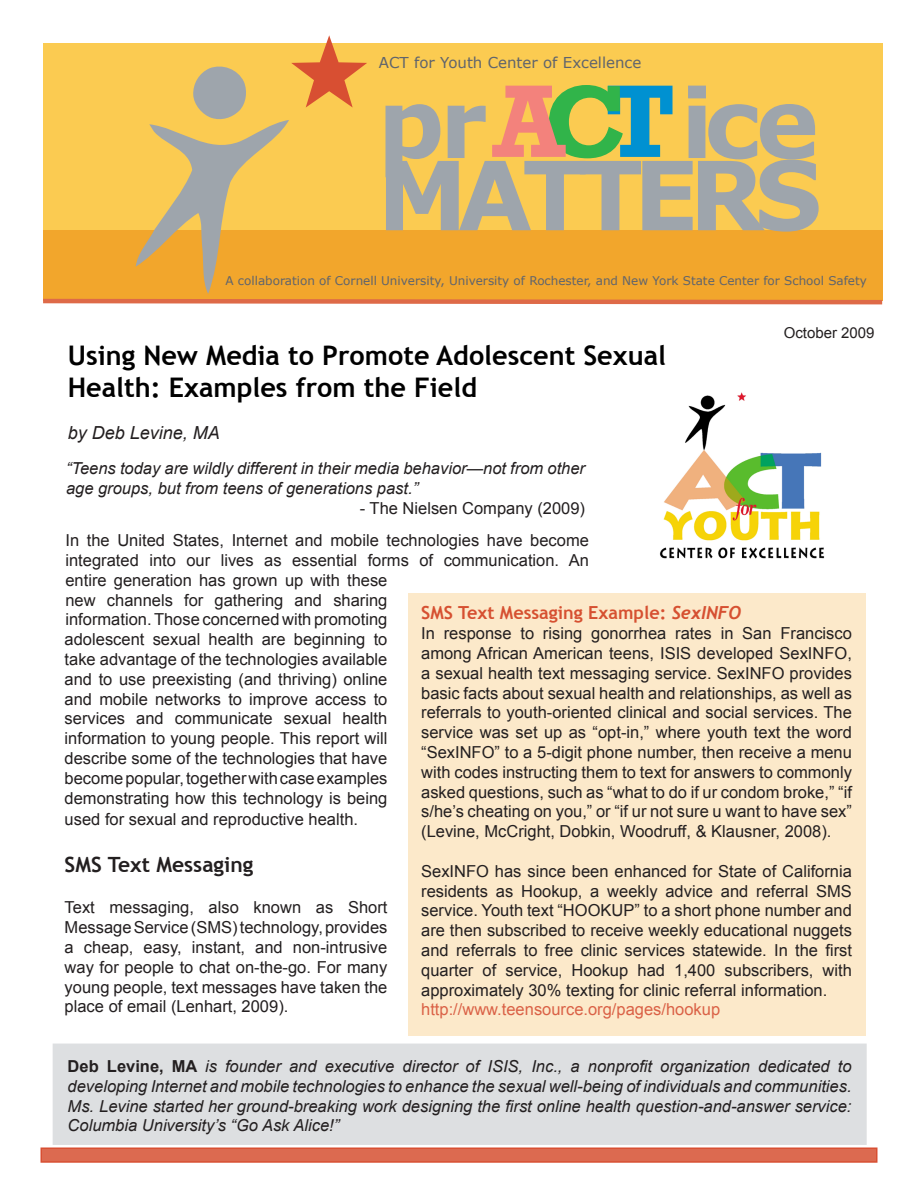
<style>
.page{position:relative;width:918px;height:1188px;background:#fff}
.page>*{position:absolute;margin:0;border:0;box-sizing:border-box;transform-origin:0 0}
.t1{font:700 27px/32.4px "Trebuchet MS";color:#000}
.t2{font:700 21px "Trebuchet MS";color:#231f20}
.t3{font:700 18px "Trebuchet MS";color:#d65031}
.t4{font:italic 18px "Arial";color:#231f20}
.t5{font:16.5px/19.8px "Arial";color:#231f20;text-align:justify}
.basic__smaller_font{font:italic 16.5px/19.8px "Arial";color:#231f20;text-align:justify}
.t6{font:16.5px "Arial";color:#da6146}
.t7{font:15px "Verdana";color:#5f646d}
.t8{font:15px "Arial";color:#231f20}
.t9{font:12px "Verdana";color:#5f646d}
.s1{font-family:"Trebuchet";font-style:italic}
.s2{font-weight:700;font-style:normal}
</style>
<div class="page">
<div style="left:40px;top:1148px;width:838px;height:15px;background:#dc6a50;border:2px solid #d84f32"></div>
<img style="left:659px;top:392px;width:166px;height:167px">
<svg style="left:43px;top:35px;width:840px;height:270px;background:#e3b85f"></svg>
<div style="left:53px;top:1044px;width:814px;height:101px;background:#dddfe1"></div>
<div style="left:408px;top:593px;width:458px;height:442px;background:#fce9ca"></div>
<p class="t7" style="left:379px;top:53px;width:264px">ACT for Youth Center of Excellence</p>
<p class="t9" style="left:226px;top:273px;width:643px">A collaboration of Cornell University, University of Rochester, and New York State Center for School Safety</p>
<p class="t1" style="left:68px;top:339px;width:600px">Using New Media to Promote Adolescent Sexual<br>Health: Examples from the Field</p>
<p class="t4" style="left:68px;top:421px;width:154px">by Deb Levine, MA</p>
<p class="basic__smaller_font" style="left:66px;top:459px;width:521px">“Teens today are wildly different in their media behavior—not from other age groups, but from teens of generations past.”</p>
<p class="t5" style="left:360px;top:498px;width:227px">- The Nielsen Company (2009)</p>
<p class="t8" style="left:784px;top:323px;width:92px">October 2009</p>
<p class="t5" style="left:65px;top:531px;width:526px;text-align:left">In the United States, Internet and mobile technologies have become integrated into our lives as essential forms of communication. An entire generation has grown up with these<br>new channels for gathering and sharing<br>information. Those concerned with promoting<br>adolescent sexual health are beginning to<br>take advantage of the technologies available<br>and to use preexisting (and thriving) online<br>and mobile networks to improve access to<br>services and communicate sexual health<br>information to young people. This report will<br>describe some of the technologies that have<br>become popular, together with case examples<br>demonstrating how this technology is being</p>
<p class="t5" style="left:65px;top:810px;width:295px">used for sexual and reproductive health.</p>
<p class="t2" style="left:65px;top:851px;width:190px">SMS Text Messaging</p>
<p class="t5" style="left:65px;top:898px;width:324px">Text messaging, also known as Short Message Service (SMS) technology, provides a cheap, easy, instant, and non-intrusive way for people to chat on-the-go. For many young people, text messages have taken the place of email (Lenhart, 2009).</p>
<p class="t3" style="left:421px;top:602px;width:321px">SMS Text Messaging Example: <span class="s1">SexINFO</span></p>
<p class="t5" style="left:421px;top:624px;width:432px">In response to rising gonorrhea rates in San Francisco among African American teens, ISIS developed SexINFO, a sexual health text messaging service. SexINFO provides basic facts about sexual health and relationships, as well as referrals to youth-oriented clinical and social services. The service was set up as “opt-in,” where youth text the word “SexINFO” to a 5-digit phone number, then receive a menu with codes instructing them to text for answers to commonly asked questions, such as “what to do if ur condom broke,” “if s/he’s cheating on you,” or “if ur not sure u want to have sex” (Levine, McCright, Dobkin, Woodruff, &amp; Klausner, 2008).</p>
<p class="t5" style="left:421px;top:861px;width:432px">SexINFO has since been enhanced for State of California residents as Hookup, a weekly advice and referral SMS service. Youth text “HOOKUP” to a short phone number and are then subscribed to receive weekly educational nuggets and referrals to free clinic services statewide. In the first quarter of service, Hookup had 1,400 subscribers, with approximately 30% texting for clinic referral information.</p>
<p class="t6" style="left:421px;top:999px;width:300px">http://www.teensource.org/pages/hookup</p>
<p class="basic__smaller_font" style="left:68px;top:1057px;width:785px"><span class="s2">Deb Levine, MA</span> is founder and executive director of ISIS, Inc., a nonprofit organization dedicated to developing Internet and mobile technologies to enhance the sexual well-being of individuals and communities.<br>Ms. Levine started her ground-breaking work designing the first online health question-and-answer service:<br>Columbia University’s “Go Ask Alice!”</p>
</div>
